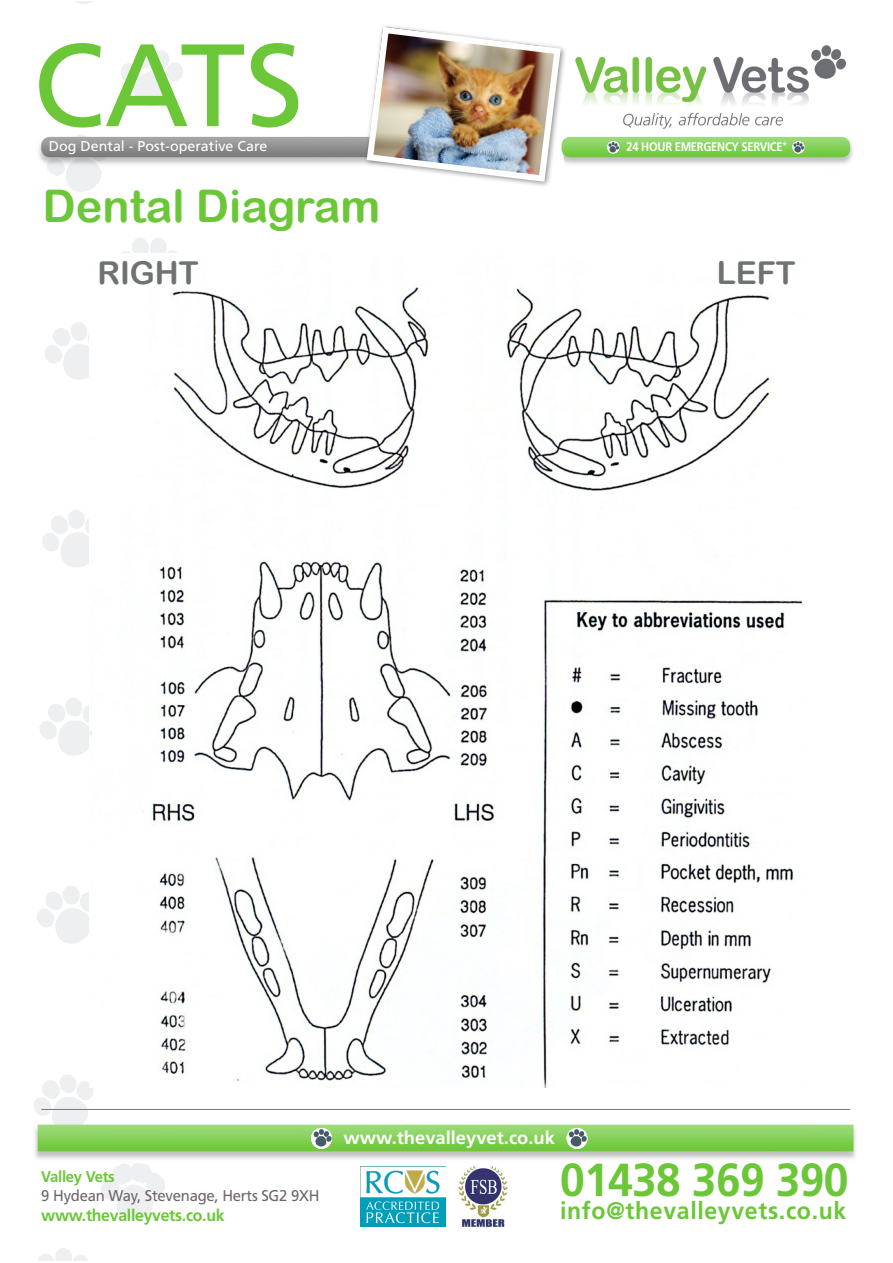
<style>
.page{position:relative;width:893px;height:1263px;background:#fff}
.page>*{position:absolute;margin:0;border:0;box-sizing:border-box;transform-origin:0 0}
.t1{font:117px "Frutiger";color:#6bc737}
.t2{font:700 46.35px "Frutiger";letter-spacing:-.015em;color:#6bc737;scale:.96 1}
.t3{font:45px "Arial Rounded MT Bold";color:#6bc738}
.t4{font:31.5px "Arial Rounded MT Bold";color:#6e7273}
.t5{font:700 24px "Frutiger";letter-spacing:.03em;color:#6bc737;scale:.96 1}
.t6{font:700 18px "Frutiger";color:#fff}
.t7{font:700 16.5px "Frutiger";letter-spacing:-.02em;color:#6bc737;scale:.96 1}
.t8{font:15.6px/18.6px "Frutiger";letter-spacing:-.02em;color:#6f666d;scale:.96 1}
.t9{font:14.25px "Frutiger";color:#fff}
.t10{font:700 12.45px "Frutiger";letter-spacing:-.025em;color:#fff;scale:.9 1}
.s1{font-weight:400;font-size:10.5px}
.s2{font-weight:700;color:#6bc737}
</style>
<div class="page">
<img style="left:34px;top:2px;width:513px;height:1259px">
<img style="left:34px;top:133px;width:329px;height:37px">
<img style="left:41px;top:137px;width:322px;height:20px">
<hr style="left:41px;top:1109px;width:809px;height:1px;background:#787878">
<img style="left:567px;top:136px;width:286px;height:28px">
<img style="left:567px;top:137px;width:283px;height:20px">
<svg style="left:607px;top:141px;width:12px;height:12px"></svg>
<svg style="left:792px;top:141px;width:13px;height:12px"></svg>
<img style="left:34px;top:1120px;width:822px;height:44px">
<img style="left:38px;top:1125px;width:815px;height:26px">
<img style="left:566px;top:1128px;width:21px;height:21px">
<img style="left:311px;top:1128px;width:21px;height:21px">
<img style="left:575px;top:45px;width:271px;height:84px">
<img style="left:457px;top:1165px;width:52px;height:64px">
<img style="left:361px;top:1166px;width:85px;height:60px">
<div style="left:363px;top:23px;width:204px;height:166px;background:#231f20;opacity:.5"></div>
<img style="left:363px;top:23px;width:201px;height:162px">
<img style="left:90px;top:254px;width:712px;height:833px">
<p class="t1" style="left:33px;top:17px;width:272px">CATS</p>
<p class="t9" style="left:49px;top:137px;width:220px">Dog Dental - Post-operative Care</p>
<p class="t3" style="left:43px;top:179px;width:339px">Dental Diagram</p>
<p class="t4" style="left:97px;top:255px;width:103px">RIGHT</p>
<p class="t4" style="left:717px;top:255px;width:80px">LEFT</p>
<p class="t10" style="left:627px;top:139px;width:180px">24 HOUR EMERGENCY SERVICE<span class="s1">*</span></p>
<p class="t8" style="left:41px;top:1167px;width:291px"><span class="s2">Valley Vets<br></span>9 Hydean Way, Stevenage, Herts SG2 9XH</p>
<p class="t7" style="left:41px;top:1205px;width:192px">www.thevalleyvets.co.uk</p>
<p class="t6" style="left:344px;top:1127px;width:213px">www.thevalleyvet.co.uk</p>
<p class="t2" style="left:560px;top:1153px;width:302px">01438 369 390</p>
<p class="t5" style="left:560px;top:1196px;width:300px">info@thevalleyvets.co.uk</p>
</div>
